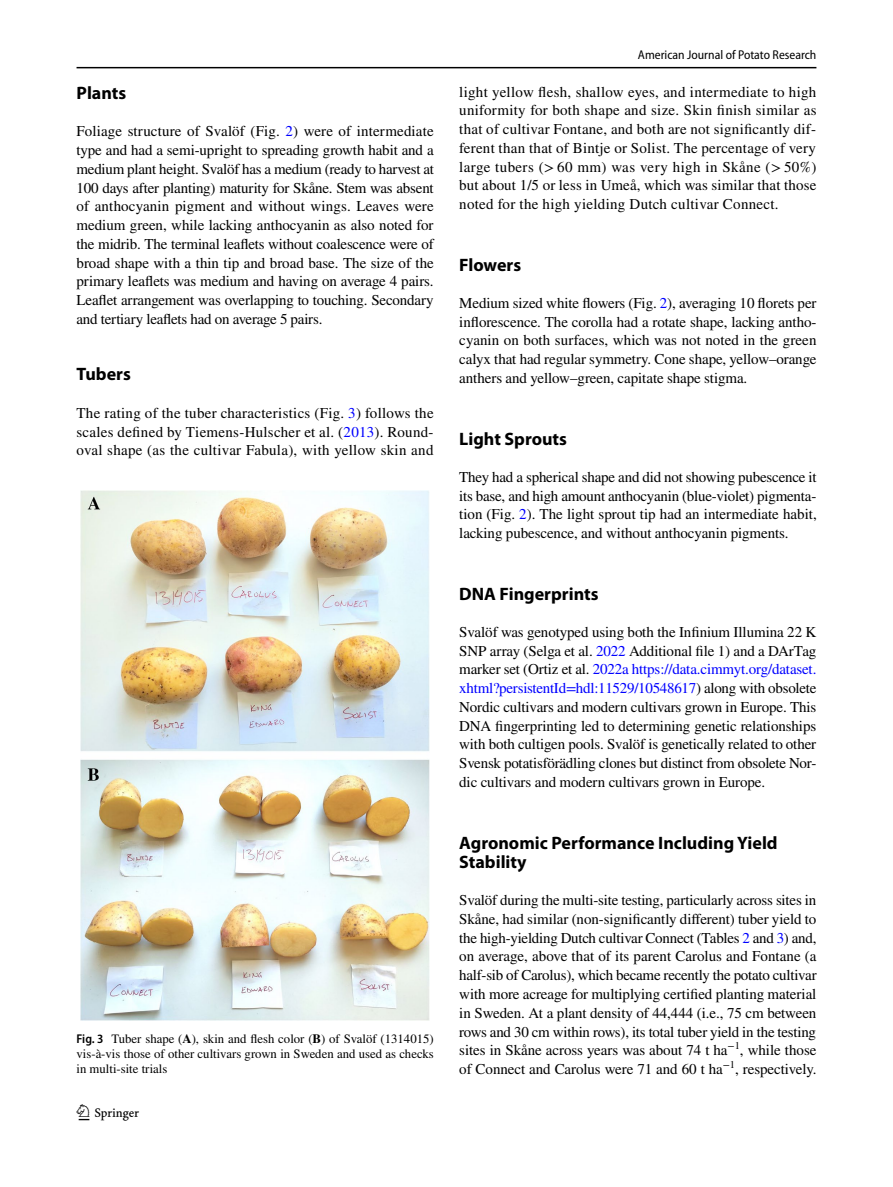
<style>
.page{position:relative;width:893px;height:1187px;background:#fff}
.page>*{position:absolute;margin:0;border:0;box-sizing:border-box;transform-origin:0 0}
.t1{font:22.5px "Springnew Regular 2";color:#000}
.t2{font:700 18px/18.8px "Myriad Pro";color:#000}
.t3{font:15px/18.8px "STIX";letter-spacing:-.005em;color:#000;text-align:justify}
.t4{font:12.75px/15px "STIX";color:#000;text-align:justify}
.t5{font:semi-condensed 12.75px "Myriad Pro";color:#000}
.s1{color:#00f}
.s2{font-family:"Myriad Pro";font-weight:600;font-stretch:semi-condensed}
.s3{font-weight:700}
</style>
<div class="page">
<hr style="left:77px;top:67px;width:739px;height:1px;background:#000">
<div style="left:77px;top:490px;width:357px;height:530px;background:linear-gradient(to bottom,#fcfeff,#fcfdfc)"></div>
<img style="left:81px;top:490px;width:348px;height:530px">
<p class="t2" style="left:77px;top:83px;width:51px">Plants</p>
<p class="t3" style="left:77px;top:123px;width:359px">Foliage structure of Svalöf (Fig. <span class="s1">2</span>) were of intermediate type and had a semi-upright to spreading growth habit and a medium plant height. Svalöf has a medium (ready to harvest at 100 days after planting) maturity for Skåne. Stem was absent of anthocyanin pigment and without wings. Leaves were medium green, while lacking anthocyanin as also noted for the midrib. The terminal leaflets without coalescence were of broad shape with a thin tip and broad base. The size of the primary leaflets was medium and having on average 4 pairs.<br>Leaflet arrangement was overlapping to touching. Secondary and tertiary leaflets had on average 5 pairs.</p>
<p class="t2" style="left:77px;top:364px;width:56px">Tubers</p>
<p class="t3" style="left:77px;top:404px;width:359px">The rating of the tuber characteristics (Fig. <span class="s1">3</span>) follows the scales defined by Tiemens-Hulscher et al. (<span class="s1">2013</span>). Round&shy;oval shape (as the cultivar Fabula), with yellow skin and</p>
<p class="t4" style="left:77px;top:1031px;width:359px"><span class="s2">Fig. 3</span> Tuber shape (<span class="s3">A</span>), skin and flesh color (<span class="s3">B</span>) of Svalöf (1314015) vis-à-vis those of other cultivars grown in Sweden and used as checks in multi-site trials</p>
<h1 class="t1" style="left:79px;top:1104px;width:62px">1 3</h1>
<p class="t5" style="left:638px;top:48px;width:180px">American Journal of Potato Research</p>
<p class="t3" style="left:459px;top:83px;width:359px">light yellow flesh, shallow eyes, and intermediate to high uniformity for both shape and size. Skin finish similar as that of cultivar Fontane, and both are not significantly dif&shy;ferent than that of Bintje or Solist. The percentage of very large tubers (&gt; 60 mm) was very high in Skåne (&gt; 50%) but about 1/5 or less in Umeå, which was similar that those noted for the high yielding Dutch cultivar Connect.</p>
<p class="t2" style="left:459px;top:255px;width:63px">Flowers</p>
<p class="t3" style="left:459px;top:294px;width:359px">Medium sized white flowers (Fig. <span class="s1">2</span>), averaging 10 florets per inflorescence. The corolla had a rotate shape, lacking antho&shy;cyanin on both surfaces, which was not noted in the green calyx that had regular symmetry. Cone shape, yellow–orange anthers and yellow–green, capitate shape stigma.</p>
<p class="t2" style="left:459px;top:429px;width:109px">Light Sprouts</p>
<p class="t3" style="left:459px;top:468px;width:359px">They had a spherical shape and did not showing pubescence it its base, and high amount anthocyanin (blue-violet) pigmenta&shy;tion (Fig. <span class="s1">2</span>). The light sprout tip had an intermediate habit, lacking pubescence, and without anthocyanin pigments.</p>
<p class="t2" style="left:459px;top:584px;width:141px">DNA Fingerprints</p>
<p class="t3" style="left:459px;top:623px;width:359px">Svalöf was genotyped using both the Infinium Illumina 22 K SNP array (Selga et al. <span class="s1">2022</span> Additional file 1) and a DArTag marker set (Ortiz et al. <span class="s1">2022a https://data.cimmyt.org/dataset. xhtml?persistentId=hdl:11529/10548617</span>) along with obsolete Nordic cultivars and modern cultivars grown in Europe. This DNA fingerprinting led to determining genetic relationships with both cultigen pools. Svalöf is genetically related to other Svensk potatisförädling clones but distinct from obsolete Nor&shy;dic cultivars and modern cultivars grown in Europe.</p>
<p class="t2" style="left:459px;top:832px;width:320px">Agronomic Performance Including Yield<br>Stability</p>
<p class="t3" style="left:459px;top:891px;width:359px">Svalöf during the multi-site testing, particularly across sites in Skåne, had similar (non-significantly different) tuber yield to the high-yielding Dutch cultivar Connect (Tables <span class="s1">2</span> and <span class="s1">3</span>) and, on average, above that of its parent Carolus and Fontane (a half-sib of Carolus), which became recently the potato cultivar with more acreage for multiplying certified planting material in Sweden. At a plant density of 44,444 (i.e., 75 cm between rows and 30 cm within rows), its total tuber yield in the testing sites in Skåne across years was about 74 t ha<sup>−1</sup>, while those of Connect and Carolus were 71 and 60 t ha<sup>−1</sup>, respectively.</p>
</div>
